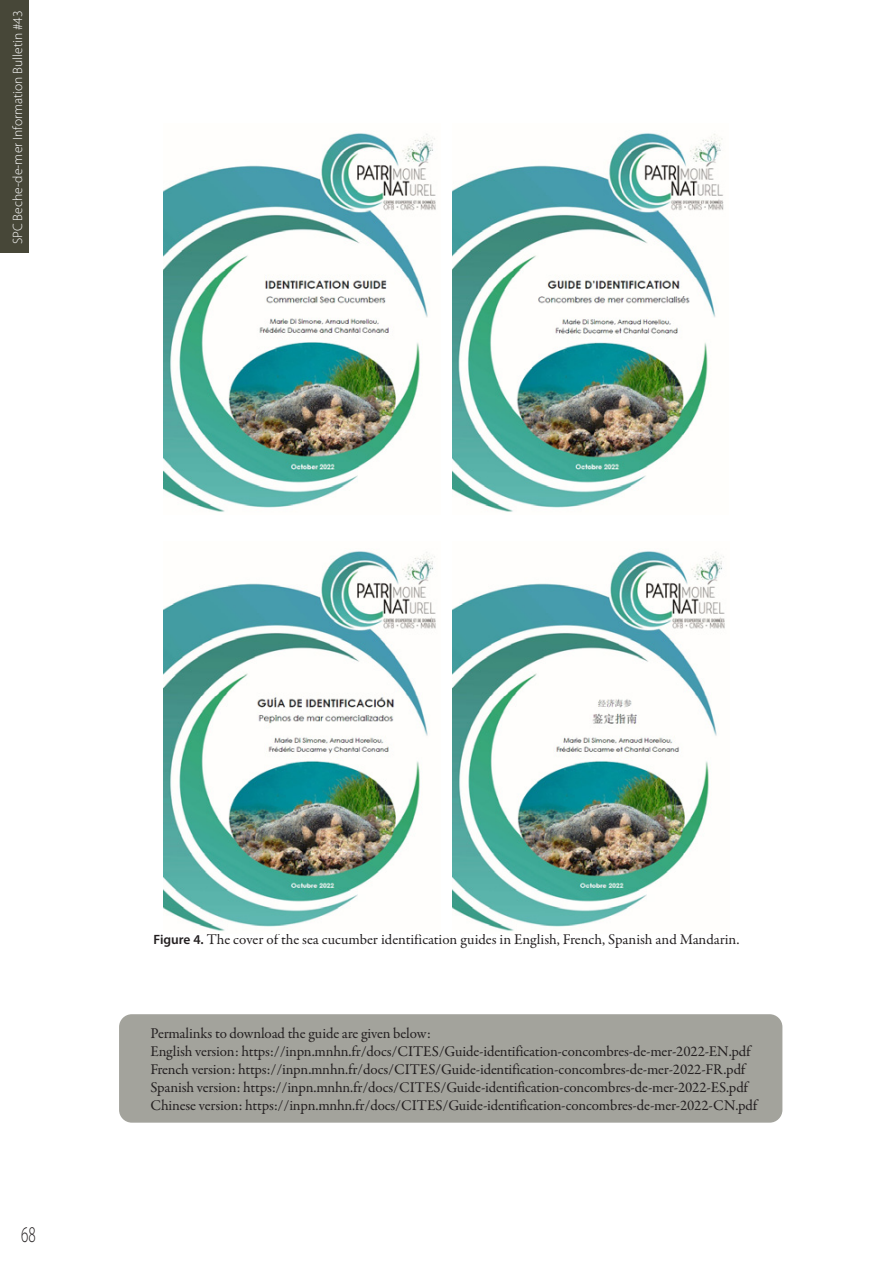
<style>
.page{position:relative;width:893px;height:1263px;background:#fff}
.page>*{position:absolute;margin:0;border:0;box-sizing:border-box;transform-origin:0 0}
.t1{font:300 22.5px "Myriad Pro";color:#231f20;scale:.67 1}
.Figures_English{font:15px/18px "Garamond Premr Pro";letter-spacing:-.01em;color:#231f20}
.t2{font:300 13.5px "Myriad Pro";color:#fff}
.s1{font-family:"Myriad Pro";font-weight:600;font-size:13.5px}
</style>
<div class="page">
<div style="left:0;top:0;width:29px;height:253px;background:#474738"></div>
<img style="left:452px;top:133px;width:272px;height:379px">
<img style="left:163px;top:551px;width:273px;height:380px">
<img style="left:453px;top:551px;width:272px;height:380px">
<img style="left:163px;top:133px;width:273px;height:379px">
<div style="left:119px;top:1014px;width:663px;height:109px;background:#a3a39c;border-radius:13px"></div>
<p class="t2" style="left:9px;top:244px;width:235px;rotate:-90deg">SPC Beche-de-mer Information Bulletin #43</p>
<h1 class="t1" style="left:21px;top:1221px;width:23px">68</h1>
<p class="Figures_English" style="left:154px;top:930px;width:587px"><span class="s1">Figure 4.</span> The cover of the sea cucumber identification guides in English, French, Spanish and Mandarin.</p>
<p class="Figures_English" style="left:151px;top:1024px;width:608px">Permalinks to download the guide are given below:<br>English version: https://inpn.mnhn.fr/docs/CITES/Guide-identification-concombres-de-mer-2022-EN.pdf French version: https://inpn.mnhn.fr/docs/CITES/Guide-identification-concombres-de-mer-2022-FR.pdf Spanish version: https://inpn.mnhn.fr/docs/CITES/Guide-identification-concombres-de-mer-2022-ES.pdf Chinese version: https://inpn.mnhn.fr/docs/CITES/Guide-identification-concombres-de-mer-2022-CN.pdf</p>
</div>
